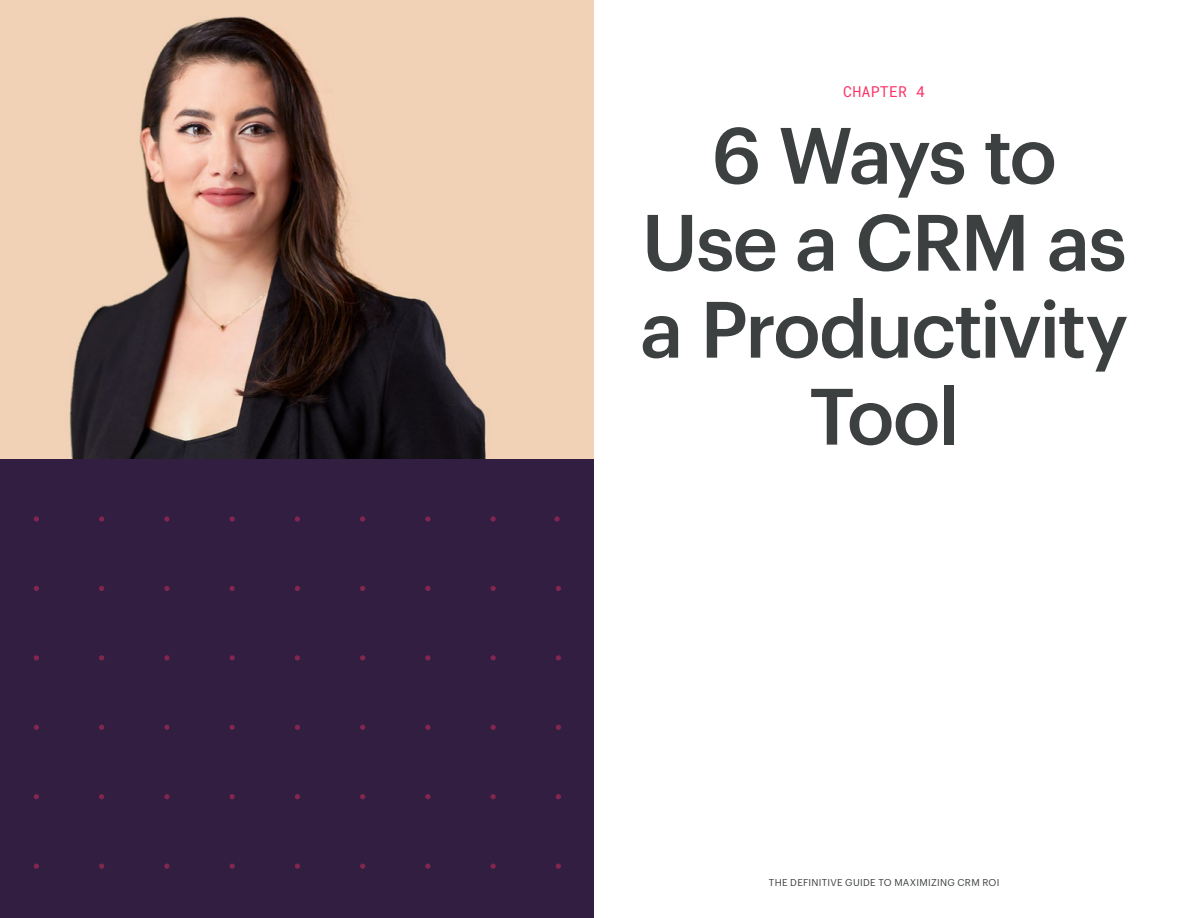
<style>
.page{position:relative;width:1188px;height:918px;background:#fff}
.page>*{position:absolute;margin:0;border:0;box-sizing:border-box;transform-origin:0 0}
.t1{font:500 78px/87px "Graphik";letter-spacing:-.03em;color:#3d4040;text-align:center}
.t2{font:15px "Roboto Mono";letter-spacing:.01em;color:#fc3366}
.t3{font:9.75px "Graphik";letter-spacing:.03em;color:#3d4040}
</style>
<div class="page">
<div style="left:0;top:459px;width:594px;height:459px;background:#321e41"></div>
<svg style="left:34px;top:516px;width:5px;height:6px"></svg>
<svg style="left:34px;top:586px;width:5px;height:5px"></svg>
<svg style="left:34px;top:655px;width:5px;height:5px"></svg>
<svg style="left:34px;top:725px;width:5px;height:5px"></svg>
<svg style="left:34px;top:794px;width:5px;height:5px"></svg>
<svg style="left:34px;top:864px;width:5px;height:5px"></svg>
<svg style="left:99px;top:516px;width:5px;height:6px"></svg>
<svg style="left:99px;top:586px;width:5px;height:5px"></svg>
<svg style="left:99px;top:655px;width:5px;height:5px"></svg>
<svg style="left:99px;top:725px;width:5px;height:5px"></svg>
<svg style="left:99px;top:794px;width:5px;height:5px"></svg>
<svg style="left:99px;top:864px;width:5px;height:5px"></svg>
<svg style="left:164px;top:516px;width:6px;height:6px"></svg>
<svg style="left:164px;top:586px;width:6px;height:5px"></svg>
<svg style="left:164px;top:655px;width:6px;height:5px"></svg>
<svg style="left:164px;top:725px;width:6px;height:5px"></svg>
<svg style="left:164px;top:794px;width:6px;height:5px"></svg>
<svg style="left:164px;top:864px;width:6px;height:5px"></svg>
<svg style="left:230px;top:516px;width:5px;height:6px"></svg>
<svg style="left:230px;top:586px;width:5px;height:5px"></svg>
<svg style="left:230px;top:655px;width:5px;height:5px"></svg>
<svg style="left:230px;top:725px;width:5px;height:5px"></svg>
<svg style="left:230px;top:794px;width:5px;height:5px"></svg>
<svg style="left:230px;top:864px;width:5px;height:5px"></svg>
<svg style="left:295px;top:516px;width:5px;height:6px"></svg>
<svg style="left:295px;top:586px;width:5px;height:5px"></svg>
<svg style="left:295px;top:655px;width:5px;height:5px"></svg>
<svg style="left:295px;top:725px;width:5px;height:5px"></svg>
<svg style="left:295px;top:794px;width:5px;height:5px"></svg>
<svg style="left:295px;top:864px;width:5px;height:5px"></svg>
<svg style="left:360px;top:516px;width:5px;height:6px"></svg>
<svg style="left:360px;top:586px;width:5px;height:5px"></svg>
<svg style="left:360px;top:655px;width:5px;height:5px"></svg>
<svg style="left:360px;top:725px;width:5px;height:5px"></svg>
<svg style="left:360px;top:794px;width:5px;height:5px"></svg>
<svg style="left:360px;top:864px;width:5px;height:5px"></svg>
<svg style="left:425px;top:516px;width:6px;height:6px"></svg>
<svg style="left:425px;top:586px;width:6px;height:5px"></svg>
<svg style="left:425px;top:655px;width:6px;height:5px"></svg>
<svg style="left:425px;top:725px;width:6px;height:5px"></svg>
<svg style="left:425px;top:794px;width:6px;height:5px"></svg>
<svg style="left:425px;top:864px;width:6px;height:5px"></svg>
<svg style="left:491px;top:516px;width:5px;height:6px"></svg>
<svg style="left:491px;top:586px;width:5px;height:5px"></svg>
<svg style="left:491px;top:655px;width:5px;height:5px"></svg>
<svg style="left:491px;top:725px;width:5px;height:5px"></svg>
<svg style="left:491px;top:794px;width:5px;height:5px"></svg>
<svg style="left:491px;top:864px;width:5px;height:5px"></svg>
<svg style="left:556px;top:586px;width:5px;height:5px"></svg>
<svg style="left:556px;top:655px;width:5px;height:5px"></svg>
<svg style="left:556px;top:725px;width:5px;height:5px"></svg>
<svg style="left:556px;top:794px;width:5px;height:5px"></svg>
<svg style="left:556px;top:864px;width:5px;height:5px"></svg>
<svg style="left:554px;top:516px;width:6px;height:6px"></svg>
<img style="left:0;top:0;width:594px;height:459px">
<h2 class="t2" style="left:843px;top:81px;width:84px">CHAPTER 4</h2>
<h1 class="t1" style="left:640px;top:105px;width:490px">6 Ways to<br>Use a CRM as a Productivity<br>Tool</h1>
<p class="t3" style="left:769px;top:875px;width:232px">THE DEFINITIVE GUIDE TO MAXIMIZING CRM ROI</p>
</div>
